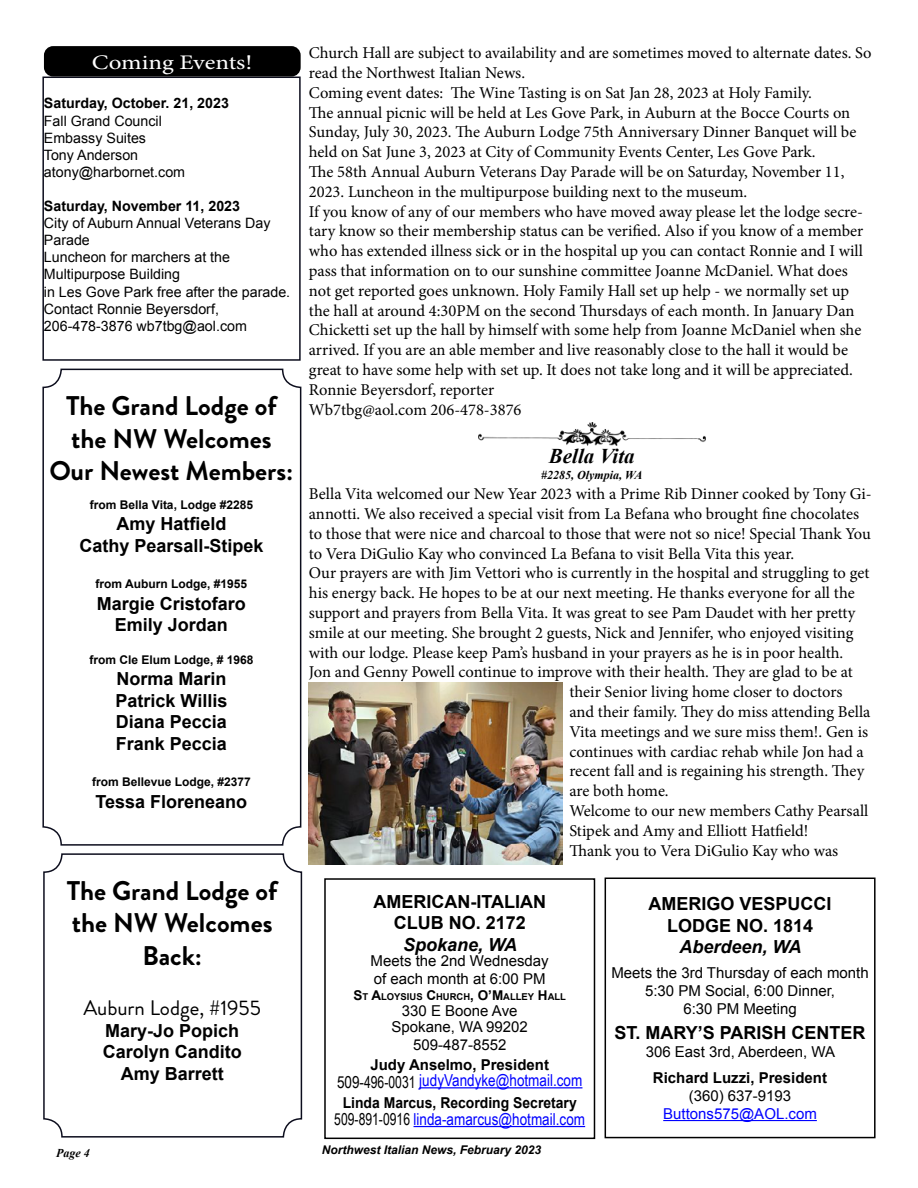
<style>
.page{position:relative;width:918px;height:1188px;background:#fff}
.page>*{position:absolute;margin:0;border:0;box-sizing:border-box;transform-origin:0 0}
.t1{font:700 27px/32.4px "Brandon Grotesque";color:#000;text-align:center}
.t2{font:21px "Brandon Grotesque";color:#000}
.t3{font:italic 700 21px "Times New Roman";color:#000}
.t4{font:20.7px "Minion Pro";letter-spacing:-.005em;color:#fff;scale:1.21 1}
.t5{font:700 18px/21.6px "Arial";color:#000;text-align:center}
.t6{font:italic 700 18px "Arial";color:#000}
.t7{font:16.5px/19.8px "Minion Pro";color:#000}
.t8{font:16.5px "Arial Narrow";color:#00f}
.t9{font:15px/18px "Arial";color:#000;text-align:center}
.t10{font:700 15px "Arial";color:#000}
.t11{font:700 15px "Arial";color:#000;scale:.93 1}
.t12{font:15px "Arial";color:#00f}
.t13{font:14.25px/17.1px "Arial";color:#000}
.t14{font:700 14.25px "Arial";color:#000}
.t15{font:700 12px "Arial";color:#000}
.t16{font:italic 700 12px "Arial";color:#000}
.t17{font:italic 700 12px "Times New Roman";color:#000}
.t18{font:700 9.45px "Arial";color:#000}
.s1{font-size:13.5px}
.s2{color:#000}
</style>
<div class="page">
<hr style="left:419px;top:1087px;width:163px;height:1px;background:#00f">
<hr style="left:414px;top:1126px;width:171px;height:1px;background:#00f">
<div style="left:324px;top:878px;width:271px;height:261px;border:2px solid #000"></div>
<hr style="left:663px;top:1120px;width:154px;height:1px;background:#00f">
<div style="left:605px;top:878px;width:271px;height:260px;border:2px solid #000"></div>
<div style="left:42px;top:369px;width:259px;height:477px;border:2px solid #0c0d1d;border-radius:18px"></div>
<div style="left:43px;top:853px;width:259px;height:285px;border:2px solid #0c0d1d;border-radius:18px"></div>
<div style="left:42px;top:77px;width:259px;height:284px;border:2px solid #0c0d1d"></div>
<div style="left:44px;top:46px;width:257px;height:31px;background:#000;border-radius:9px"></div>
<img style="left:309px;top:683px;width:254px;height:181px">
<img style="left:478px;top:423px;width:227px;height:23px">
<p class="t4" style="left:92px;top:48px;width:134px">Coming Events!</p>
<p class="t7" style="left:309px;top:43px;width:564px">Church Hall are subject to availability and are sometimes moved to alternate dates. So read the Northwest Italian News.<br>Coming event dates: The Wine Tasting is on Sat Jan 28, 2023 at Holy Family.<br>The annual picnic will be held at Les Gove Park, in Auburn at the Bocce Courts on Sunday, July 30, 2023. The Auburn Lodge 75th Anniversary Dinner Banquet will be held on Sat June 3, 2023 at City of Community Events Center, Les Gove Park.<br>The 58th Annual Auburn Veterans Day Parade will be on Saturday, November 11, 2023. Luncheon in the multipurpose building next to the museum.<br>If you know of any of our members who have moved away please let the lodge secre&shy;tary know so their membership status can be verified. Also if you know of a member who has extended illness sick or in the hospital up you can contact Ronnie and I will pass that information on to our sunshine committee Joanne McDaniel. What does not get reported goes unknown. Holy Family Hall set up help - we normally set up the hall at around 4:30PM on the second Thursdays of each month. In January Dan Chicketti set up the hall by himself with some help from Joanne McDaniel when she arrived. If you are an able member and live reasonably close to the hall it would be great to have some help with set up. It does not take long and it will be appreciated.<br>Ronnie Beyersdorf, reporter<br>Wb7tbg@aol.com 206-478-3876</p>
<p class="t3" style="left:549px;top:441px;width:87px">Bella Vita</p>
<p class="t17" style="left:541px;top:467px;width:103px">#2285, Olympia, WA</p>
<p class="t7" style="left:309px;top:484px;width:564px">Bella Vita welcomed our New Year 2023 with a Prime Rib Dinner cooked by Tony Gi-</p>
<p class="t7" style="left:309px;top:504px;width:552px">annotti. We also received a special visit from La Befana who brought fine chocolates</p>
<p class="t7" style="left:309px;top:524px;width:564px">to those that were nice and charcoal to those that were not so nice! Special Thank You</p>
<p class="t7" style="left:309px;top:543px;width:487px">to Vera DiGulio Kay who convinced La Befana to visit Bella Vita this year.</p>
<p class="t7" style="left:309px;top:563px;width:562px">Our prayers are with Jim Vettori who is currently in the hospital and struggling to get</p>
<p class="t7" style="left:309px;top:583px;width:547px">his energy back. He hopes to be at our next meeting. He thanks everyone for all the</p>
<p class="t7" style="left:309px;top:603px;width:548px">support and prayers from Bella Vita. It was great to see Pam Daudet with her pretty</p>
<p class="t7" style="left:309px;top:623px;width:546px">smile at our meeting. She brought 2 guests, Nick and Jennifer, who enjoyed visiting</p>
<p class="t7" style="left:309px;top:642px;width:536px">with our lodge. Please keep Pam’s husband in your prayers as he is in poor health.</p>
<p class="t7" style="left:309px;top:662px;width:545px">Jon and Genny Powell continue to improve with their health. They are glad to be at</p>
<p class="t7" style="left:569px;top:682px;width:275px">their Senior living home closer to doctors</p>
<p class="t7" style="left:569px;top:702px;width:303px">and their family. They do miss attending Bella</p>
<p class="t7" style="left:569px;top:722px;width:300px">Vita meetings and we sure miss them!. Gen is</p>
<p class="t7" style="left:569px;top:741px;width:296px">continues with cardiac rehab while Jon had a</p>
<p class="t7" style="left:569px;top:761px;width:296px">recent fall and is regaining his strength. They</p>
<p class="t7" style="left:569px;top:781px;width:101px">are both home.</p>
<p class="t7" style="left:569px;top:801px;width:301px">Welcome to our new members Cathy Pearsall</p>
<p class="t7" style="left:569px;top:821px;width:241px">Stipek and Amy and Elliott Hatfield!</p>
<p class="t7" style="left:569px;top:840px;width:270px">Thank you to Vera DiGulio Kay who was</p>
<p class="t14" style="left:44px;top:94px;width:187px">Saturday, October. 21, 2023</p>
<p class="t13" style="left:44px;top:112px;width:143px">Fall Grand Council<br>Embassy Suites<br>Tony Anderson atony@harbornet.com</p>
<p class="t14" style="left:44px;top:197px;width:198px">Saturday, November 11, 2023</p>
<p class="t13" style="left:44px;top:215px;width:248px">City of Auburn Annual Veterans Day<br>Parade<br>Luncheon for marchers at the<br>Multipurpose Building<br>in Les Gove Park free after the parade.<br>Contact Ronnie Beyersdorf,<br>206-478-3876 wb7tbg@aol.com</p>
<h1 class="t1" style="left:49px;top:390px;width:246px">The Grand Lodge of the NW Welcomes<br>Our Newest Members:</h1>
<p class="t15" style="left:90px;top:497px;width:165px">from Bella Vita, Lodge #2285</p>
<p class="t5" style="left:79px;top:514px;width:186px">Amy Hatfield<br>Cathy Pearsall-Stipek</p>
<p class="t15" style="left:96px;top:576px;width:153px">from Auburn Lodge, #1955</p>
<p class="t5" style="left:97px;top:593px;width:151px">Margie Cristofaro<br>Emily Jordan</p>
<p class="t15" style="left:89px;top:651px;width:166px">from Cle Elum Lodge, # 1968</p>
<p class="t5" style="left:116px;top:669px;width:113px;text-align:justify">Norma Marin Patrick Willis Diana Peccia Frank Peccia</p>
<p class="t15" style="left:92px;top:774px;width:160px">from Bellevue Lodge, #2377</p>
<p class="t5" style="left:96px;top:791px;width:153px">Tessa Floreneano</p>
<h1 class="t1" style="left:67px;top:875px;width:212px">The Grand Lodge of the NW Welcomes<br>Back:</h1>
<p class="t2" style="left:83px;top:993px;width:179px">Auburn Lodge, #1955</p>
<p class="t5" style="left:103px;top:1020px;width:141px">Mary-Jo Popich<br>Carolyn Candito<br>Amy Barrett</p>
<p class="t5" style="left:373px;top:892px;width:174px;line-height:21px">AMERICAN-ITALIAN<br>CLUB NO. 2172</p>
<p class="t6" style="left:403px;top:933px;width:116px">Spokane, WA</p>
<p class="t9" style="left:371px;top:952px;width:180px;text-align:left">Meets the 2nd Wednesday of each month at 6:00 PM</p>
<p class="t18" style="left:353px;top:991px;width:214px"><span class="s1">S</span>T <span class="s1">A</span>LOYSIUS <span class="s1">C</span>HURCH<span class="s1">, O’M</span>ALLEY <span class="s1">H</span>ALL</p>
<p class="t9" style="left:392px;top:1003px;width:138px;line-height:15.8px">330 E Boone Ave<br>Spokane, WA 99202</p>
<p class="t9" style="left:413px;top:1036px;width:95px">509-487-8552</p>
<p class="t10" style="left:370px;top:1054px;width:180px">Judy Anselmo, President</p>
<p class="t8" style="left:337px;top:1068px;width:247px"><span class="s2">509-496-0031</span> judyVandyke@hotmail.com</p>
<p class="t11" style="left:343px;top:1093px;width:253px">Linda Marcus, Recording Secretary</p>
<p class="t8" style="left:334px;top:1107px;width:252px"><span class="s2">509-891-0916</span> linda-amarcus@hotmail.com</p>
<p class="t17" style="left:56px;top:1145px;width:35px">Page 4</p>
<p class="t16" style="left:322px;top:1142px;width:221px">Northwest Italian News, February 2023</p>
<p class="t5" style="left:649px;top:893px;width:185px">AMERIGO VESPUCCI<br>LODGE NO. 1814</p>
<p class="t6" style="left:679px;top:935px;width:124px">Aberdeen, WA</p>
<p class="t9" style="left:611px;top:964px;width:259px">Meets the 3rd Thursday of each month<br>5:30 PM Social, 6:00 Dinner,<br>6:30 PM Meeting</p>
<p class="t5" style="left:615px;top:1023px;width:253px">ST. MARY’S PARISH CENTER</p>
<p class="t9" style="left:646px;top:1043px;width:191px">306 East 3rd, Aberdeen, WA</p>
<p class="t10" style="left:653px;top:1068px;width:176px">Richard Luzzi, President</p>
<p class="t9" style="left:689px;top:1087px;width:104px">(360) 637-9193</p>
<p class="t12" style="left:663px;top:1104px;width:155px">Buttons575@AOL.com</p>
</div>
